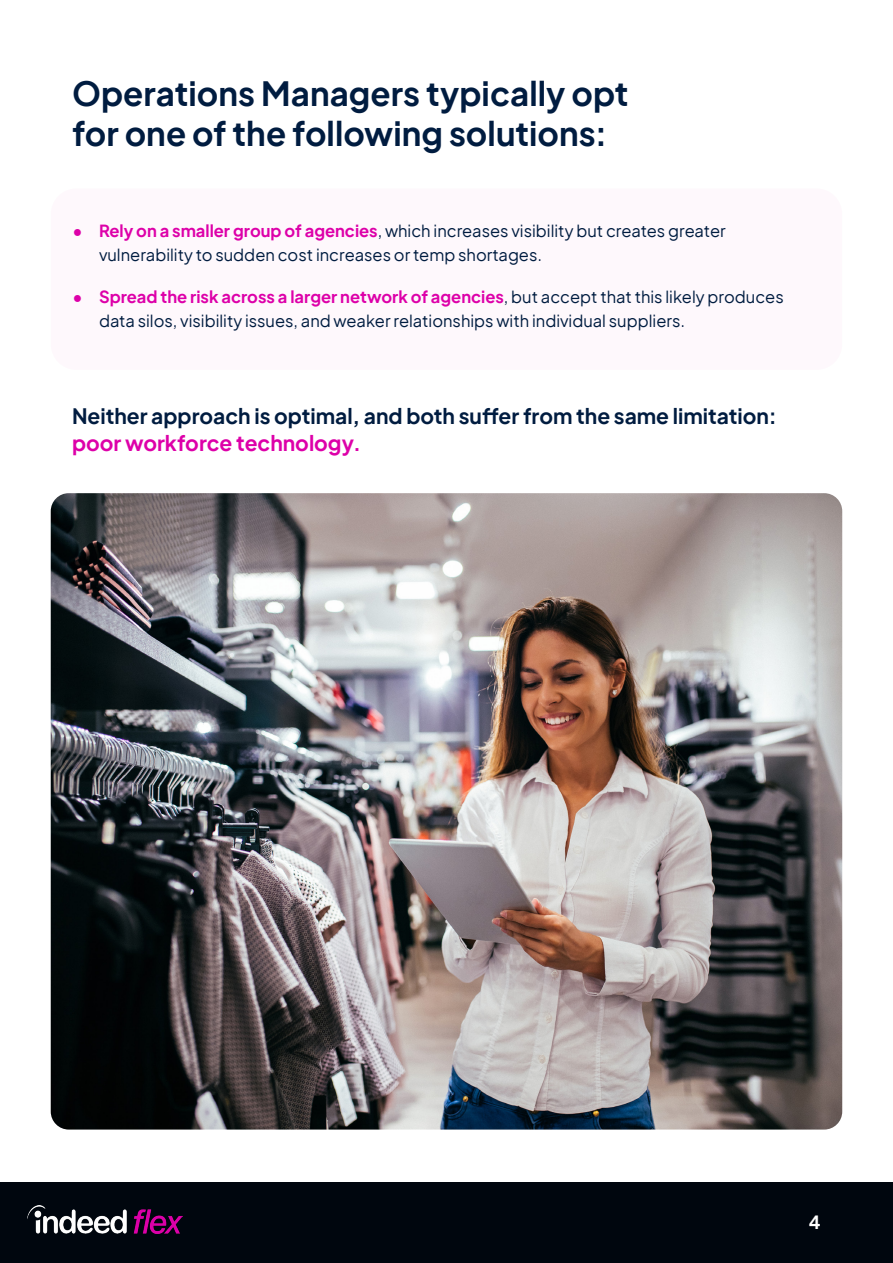
<style>
.page{position:relative;width:893px;height:1263px;background:#fff}
.page>*{position:absolute;margin:0;border:0;box-sizing:border-box;transform-origin:0 0}
.t1{font:700 33px/39.6px "Plus Jakarta Sans";letter-spacing:.005em;color:#001c40}
.t2{font:700 21px "Plus Jakarta Sans";color:#001c40}
.t3{font:700 21px "Plus Jakarta Sans";color:#dd00a9}
.t4{font:700 18px "Plus Jakarta Sans";color:#fff}
.t5{font:16.5px/24px "Plus Jakarta Sans";color:#001c40}
.s1{font-weight:700;color:#dd00a9}
</style>
<div class="page">
<div style="left:51px;top:188px;width:791px;height:182px;background:#fef8fc;border-radius:26px"></div>
<div style="left:0;top:1183px;width:893px;height:80px;background:#00060e"></div>
<img style="left:28px;top:1205px;width:154px;height:28px">
<img style="left:51px;top:493px;width:791px;height:636px">
<h1 class="t1" style="left:72px;top:70px;width:558px">Operations Managers typically opt for one of the following solutions:</h1>
<p class="t5" style="left:99px;top:218px;width:628px;text-indent:-27px"><span class="s1">• Rely on a smaller group of agencies</span>, which increases visibility but creates greater vulnerability to sudden cost increases or temp shortages.</p>
<p class="t5" style="left:99px;top:284px;width:686px;text-indent:-27px"><span class="s1">• Spread the risk across a larger network of agencies</span>, but accept that this likely produces data silos, visibility issues, and weaker relationships with individual suppliers.</p>
<p class="t2" style="left:72px;top:397px;width:706px">Neither approach is optimal, and both suffer from the same limitation:</p>
<p class="t3" style="left:72px;top:424px;width:291px">poor workforce technology.</p>
<p class="t4" style="left:809px;top:1206px;width:13px">4</p>
</div>
